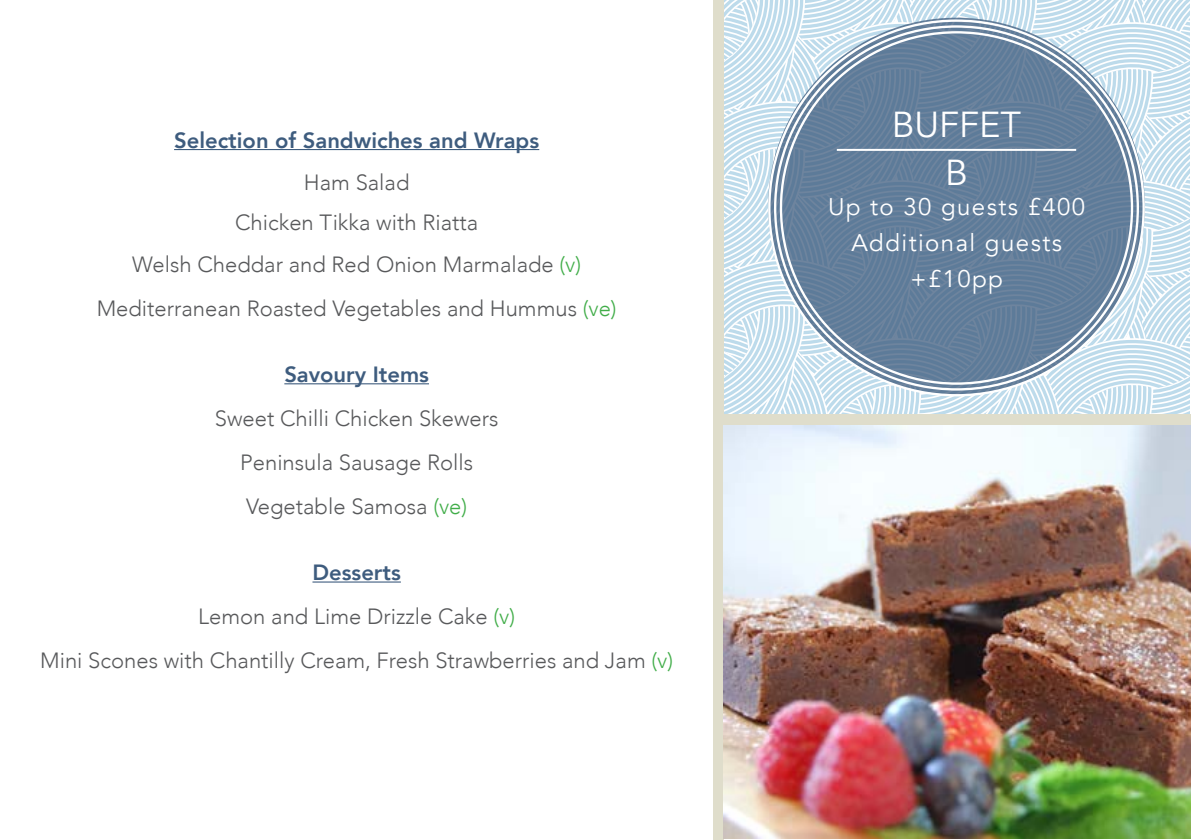
<style>
.page{position:relative;width:1191px;height:840px;background:#fff}
.page>*{position:absolute;margin:0;border:0;box-sizing:border-box;transform-origin:0 0}
.t1{font:36px/48px "Avenir";color:#fff;text-align:center}
.t2{font:24px/36px "Avenir";letter-spacing:.06em;color:#fff;text-align:center}
.t3{font:300 22px/44px "Avenir";color:#58595b;text-align:center}
.t4{font:800 22px "Avenir";color:#3e5c7e}
.s1{color:#41ad49}
.s2{font-weight:800;color:#3e5c7e}
</style>
<div class="page">
<svg style="left:724px;top:0;width:465px;height:414px;fill:#c5dfee"></svg>
<svg style="left:768px;top:18px;width:376px;height:376px;background:#6d86a1"></svg>
<hr style="left:837px;top:149px;width:239px;height:2px;background:#fff">
<div style="left:713px;top:0;width:11px;height:839px;background:#dfddcb"></div>
<div style="left:723px;top:414px;width:467px;height:11px;background:#dfddcb"></div>
<hr style="left:174px;top:149px;width:365px;height:1px;background:#3e5c7e">
<hr style="left:284px;top:383px;width:145px;height:1px;background:#3e5c7e">
<hr style="left:312px;top:581px;width:89px;height:1px;background:#3e5c7e">
<img style="left:724px;top:425px;width:467px;height:412px">
<p class="t4" style="left:174px;top:120px;width:367px">Selection of Sandwiches and Wraps</p>
<p class="t3" style="left:235px;top:162px;width:244px;line-height:40px">Ham Salad<br>Chicken Tikka with Riatta</p>
<p class="t3" style="left:97px;top:242px;width:521px">Welsh Cheddar and Red Onion Marmalade <span class="s1">(v)<br></span>Mediterranean Roasted Vegetables and Hummus <span class="s1">(ve)</span></p>
<p class="t4" style="left:284px;top:354px;width:146px">Savoury Items</p>
<p class="t3" style="left:215px;top:396px;width:285px">Sweet Chilli Chicken Skewers<br>Peninsula Sausage Rolls<br>Vegetable Samosa <span class="s1">(ve)</span></p>
<p class="t3" style="left:40px;top:550px;width:634px"><span class="s2">Desserts<br></span>Lemon and Lime Drizzle Cake <span class="s1">(v)<br></span>Mini Scones with Chantilly Cream, Fresh Strawberries and Jam <span class="s1">(v)</span></p>
<h1 class="t1" style="left:891px;top:101px;width:131px">BUFFET<br>B</h1>
<p class="t2" style="left:828px;top:189px;width:259px">Up to 30 guests £400<br>Additional guests +£10pp</p>
</div>
